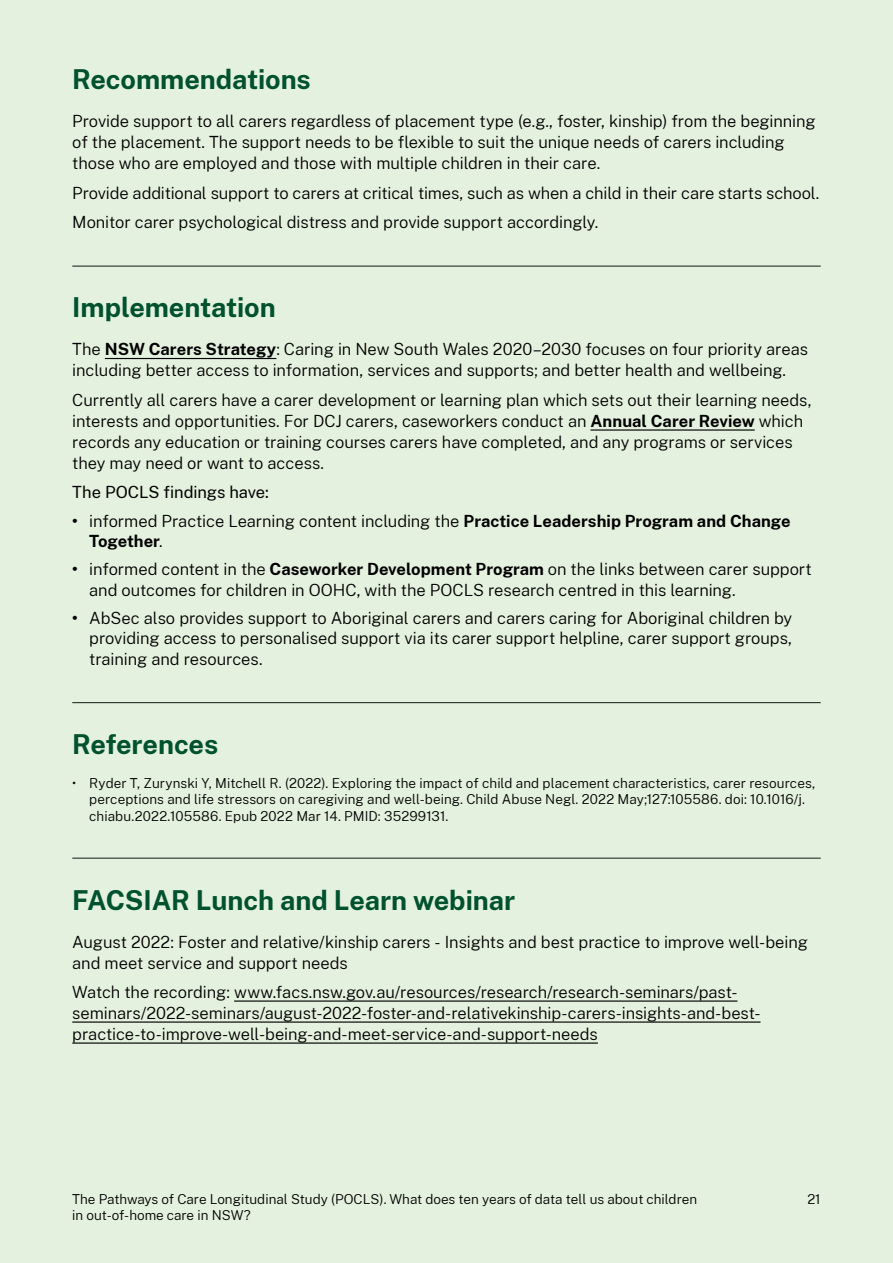
<style>
.page{position:relative;width:893px;height:1263px;background:#e4f1de}
.page>*{position:absolute;margin:0;border:0;box-sizing:border-box;transform-origin:0 0}
.t1{font:700 27px "Public Sans";letter-spacing:-.005em;color:#00522e}
.Body{font:300 16.5px/21px "Public Sans";letter-spacing:-.005em;color:#000}
.Bullet{font:300 16.5px/20.4px "Public Sans";letter-spacing:-.005em;color:#000}
.Body-2{font:16.5px "Public Sans";letter-spacing:-.005em;color:#000}
.Footnote{font:300 13.5px/16.5px "Public Sans";letter-spacing:.005em;color:#000}
.s1{font-weight:700}
</style>
<div class="page">
<hr style="left:72px;top:266px;width:749px;height:1px;background:#0f1a18">
<hr style="left:105px;top:358px;width:171px;height:1px;background:#000">
<hr style="left:590px;top:429px;width:165px;height:2px;background:#000">
<hr style="left:72px;top:702px;width:749px;height:1px;background:#0f1a18">
<hr style="left:72px;top:858px;width:749px;height:1px;background:#0f1a18">
<hr style="left:234px;top:1000px;width:503px;height:2px;background:#000">
<hr style="left:72px;top:1021px;width:688px;height:2px;background:#000">
<hr style="left:72px;top:1042px;width:526px;height:2px;background:#000">
<h2 class="t1" style="left:72px;top:60px;width:240px">Recommendations</h2>
<p class="Body" style="left:72px;top:110px;width:745px">Provide support to all carers regardless of placement type (e.g., foster, kinship) from the beginning of the placement. The support needs to be flexible to suit the unique needs of carers including those who are employed and those with multiple children in their care.</p>
<p class="Body" style="left:72px;top:182px;width:749px">Provide additional support to carers at critical times, such as when a child in their care starts school.</p>
<p class="Body" style="left:72px;top:211px;width:528px">Monitor carer psychological distress and provide support accordingly.</p>
<h2 class="t1" style="left:72px;top:288px;width:205px">Implementation</h2>
<p class="Body" style="left:72px;top:338px;width:737px">The <span class="s1">NSW Carers Strategy</span>: Caring in New South Wales 2020–2030 focuses on four priority areas including better access to information, services and supports; and better health and wellbeing.</p>
<p class="Body" style="left:72px;top:389px;width:741px">Currently all carers have a carer development or learning plan which sets out their learning needs, interests and opportunities. For DCJ carers, caseworkers conduct an <span class="s1">Annual Carer Review</span> which records any education or training courses carers have completed, and any programs or services they may need or want to access.</p>
<p class="Body-2" style="left:72px;top:481px;width:198px">The POCLS findings have:</p>
<p class="Bullet" style="left:89px;top:510px;width:703px;line-height:19.8px;text-indent:-17px"><span class="s1">•</span> informed Practice Learning content including the <span class="s1">Practice Leadership Program and Change<br>Together</span>.</p>
<p class="Bullet" style="left:89px;top:558px;width:724px;line-height:21px;text-indent:-17px"><span class="s1">•</span> informed content in the <span class="s1">Caseworker Development Program</span> on the links between carer support and outcomes for children in OOHC, with the POCLS research centred in this learning.</p>
<p class="Bullet" style="left:89px;top:607px;width:704px;text-align:justify;text-indent:-17px"><span class="s1">•</span> AbSec also provides support to Aboriginal carers and carers caring for Aboriginal children by providing access to personalised support via its carer support helpline, carer support groups, training and resources.</p>
<h2 class="t1" style="left:72px;top:724px;width:147px">References</h2>
<p class="Footnote" style="left:89px;top:774px;width:727px;text-indent:-17px">• Ryder T, Zurynski Y, Mitchell R. (2022). Exploring the impact of child and placement characteristics, carer resources, perceptions and life stressors on caregiving and well-being. Child Abuse Negl. 2022 May;127:105586. doi: 10.1016/j. chiabu.2022.105586. Epub 2022 Mar 14. PMID: 35299131.</p>
<h2 class="t1" style="left:72px;top:880px;width:444px">FACSIAR Lunch and Learn webinar</h2>
<p class="Body" style="left:72px;top:930px;width:737px">August 2022: Foster and relative/kinship carers - Insights and best practice to improve well-being and meet service and support needs</p>
<p class="Body" style="left:72px;top:981px;width:690px">Watch the recording: www.facs.nsw.gov.au/resources/research/research-seminars/past&shy;seminars/2022-seminars/august-2022-foster-and-relativekinship-carers-insights-and-best&shy;practice-to-improve-well-being-and-meet-service-and-support-needs</p>
<p class="Footnote" style="left:72px;top:1190px;width:626px">The Pathways of Care Longitudinal Study (POCLS). What does ten years of data tell us about children in out-of-home care in NSW?</p>
<p class="Footnote" style="left:807px;top:1190px;width:15px">21</p>
</div>
